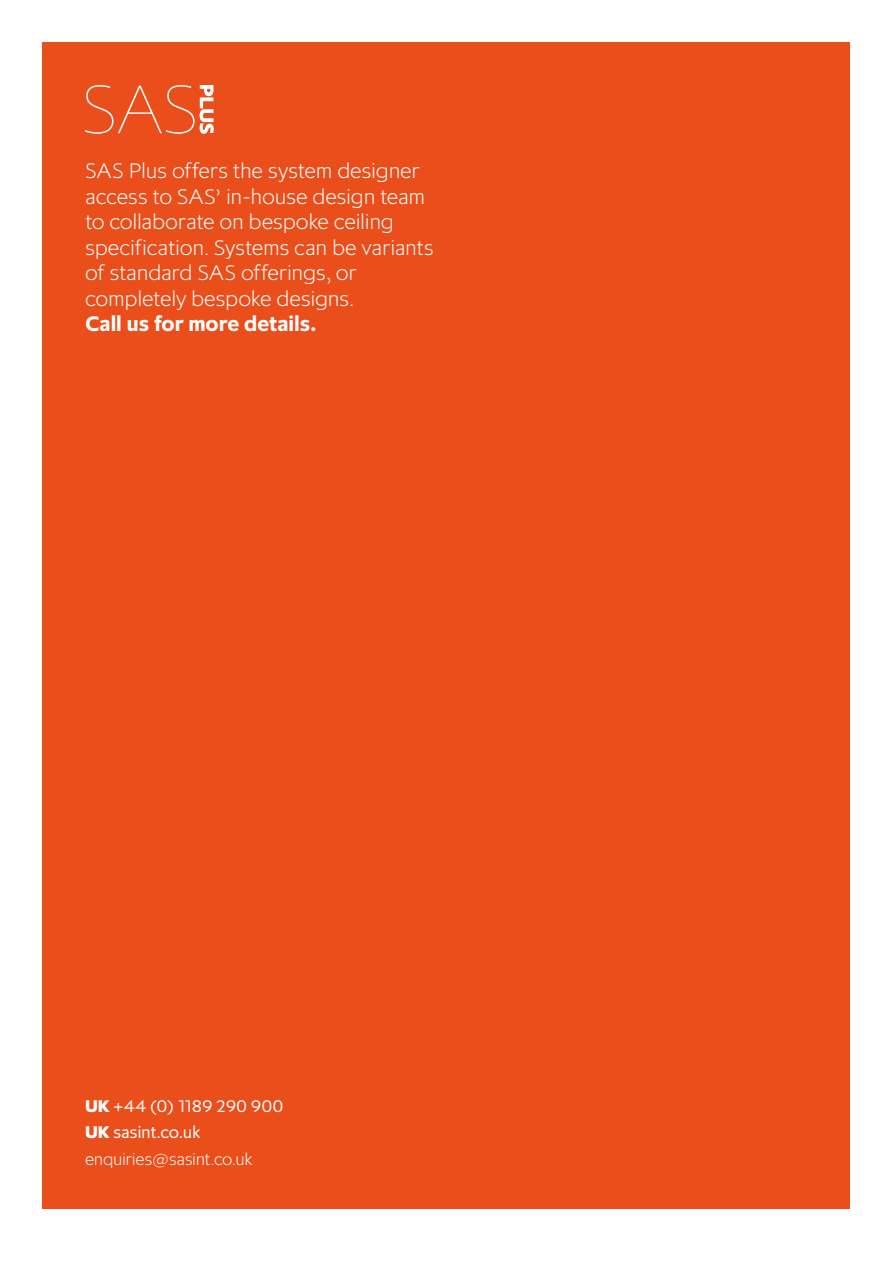
<style>
.page{position:relative;width:893px;height:1263px;background:#fff}
.page>*{position:absolute;margin:0;border:0;box-sizing:border-box;transform-origin:0 0}
.t1{font:200 22.5px/25.5px "Pembroke";letter-spacing:-.015em;color:#fff}
.t2{font:700 22.5px "Pembroke";color:#fff}
.t3{font:18px/26.7px "Pembroke";letter-spacing:-.02em;color:#fff}
.s1{font-weight:800}
.s2{font-weight:200}
</style>
<div class="page">
<div style="left:43px;top:43px;width:807px;height:1166px;background:#e94e1b"></div>
<svg style="left:85px;top:85px;width:129px;height:49px"></svg>
<p class="t1" style="left:85px;top:157px;width:351px">SAS Plus offers the system designer access to SAS’ in-house design team to collaborate on bespoke ceiling specification. Systems can be variants of standard SAS offerings, or completely bespoke designs.</p>
<p class="t2" style="left:85px;top:310px;width:233px">Call us for more details.</p>
<p class="t3" style="left:85px;top:1092px;width:200px"><span class="s1">UK</span> +44 (0) 1189 290 900<br><span class="s1">UK</span> sasint.co.uk <span class="s2">enquiries@sasint.co.uk</span></p>
</div>
